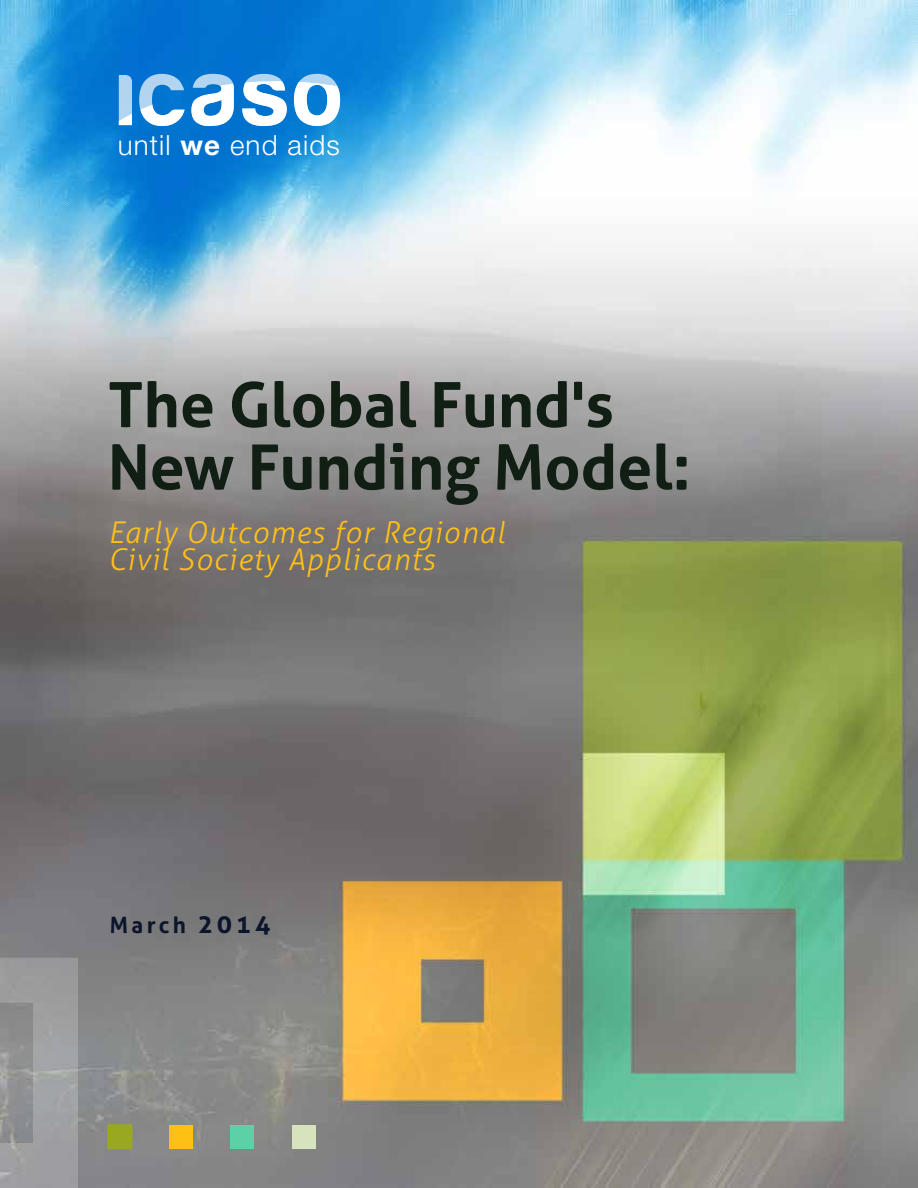
<style>
.page{position:relative;width:918px;height:1188px;background:#fff}
.page>*{position:absolute;margin:0;border:0;box-sizing:border-box;transform-origin:0 0}
.t1{font:700 62.4px/62.4px "Aller";color:#111e14}
.t2{font:italic 300 30px/27px "Aller";letter-spacing:.04em;color:#ffc016}
.t3{font:300 27.75px "Helvetica Neue LT Pro";letter-spacing:.04em;color:#fff}
.t4{font:700 22.5px "Aller";letter-spacing:.15em;color:#0b152b}
.s1{font-weight:700}
.s2{font-size:25.5px}
</style>
<div class="page">
<img style="left:0;top:0;width:918px;height:1188px">
<svg style="left:119px;top:74px;width:221px;height:52px"></svg>
<svg style="left:0;top:958px;width:78px;height:230px;background:#9a9b9d"></svg>
<div style="left:107px;top:1124px;width:25px;height:25px;background:#99a821;border:2px solid #99a821"></div>
<div style="left:230px;top:1125px;width:24px;height:24px;background:#5cd1a8"></div>
<div style="left:169px;top:1125px;width:24px;height:24px;background:#ffc016"></div>
<div style="left:292px;top:1125px;width:23px;height:24px;background:#d6e3bc"></div>
<p class="t3" style="left:118px;top:128px;width:224px">until <span class="s1">we</span> end aids</p>
<h1 class="t1" style="left:108px;top:373px;width:584px">The Global Fund's<br>New Funding Model:</h1>
<p class="t2" style="left:108px;top:519px;width:398px">Early Outcomes for Regional<br>Civil Society Applicants</p>
<p class="t4" style="left:110px;top:911px;width:162px">March <span class="s2">2014</span></p>
</div>
